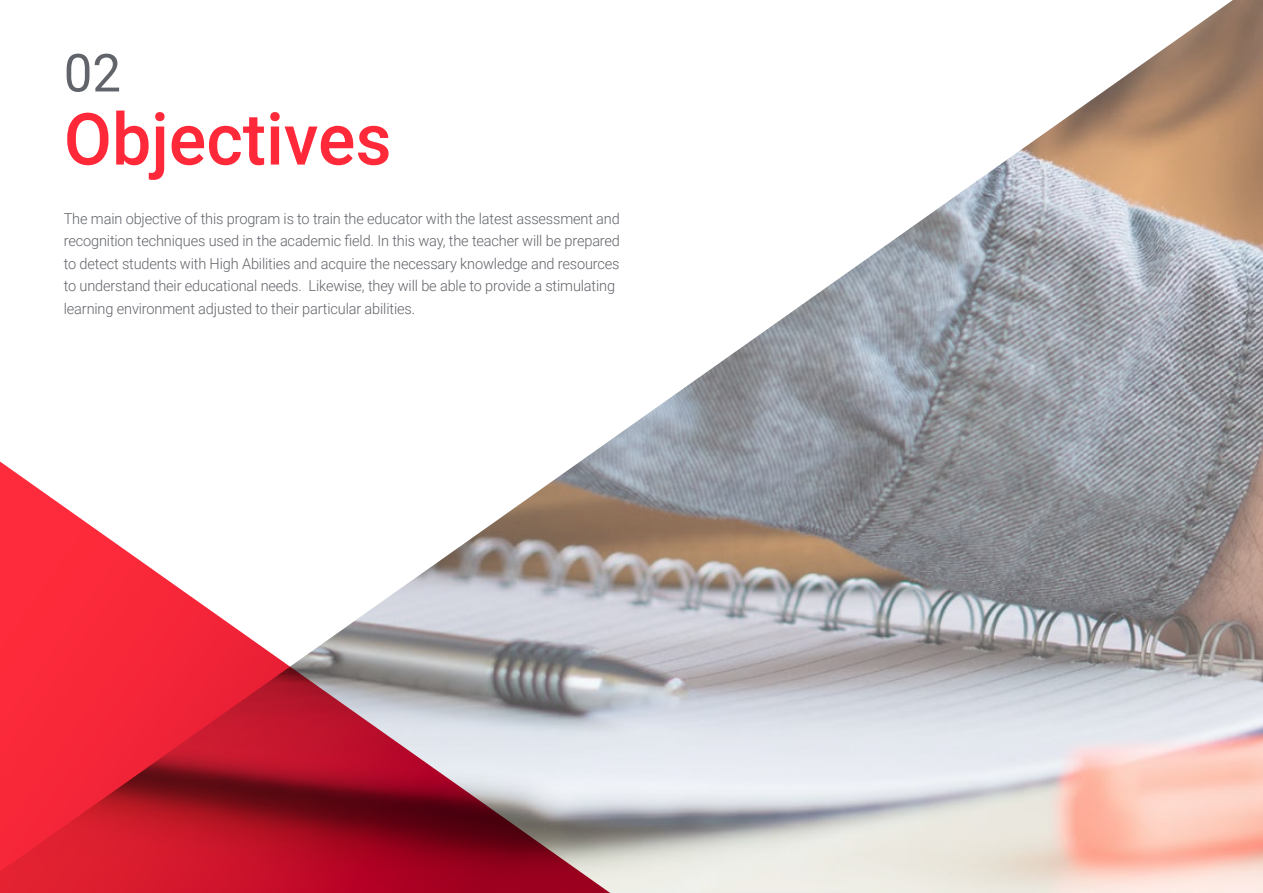
<style>
.page{position:relative;width:1263px;height:893px;background:#fff}
.page>*{position:absolute;margin:0;border:0;box-sizing:border-box;transform-origin:0 0}
.t1{font:500 72px "Roboto";color:#ff293a}
.t2{font:52.5px "Roboto";color:#61646a}
.t3{font:300 15px/22.5px "Roboto";letter-spacing:-.01em;color:#61646a}
</style>
<div class="page">
<img style="left:602px;top:0;width:661px;height:893px">
<svg style="left:0;top:446px;width:640px;height:447px"></svg>
<h2 class="t2" style="left:64px;top:36px;width:59px">02</h2>
<h1 class="t1" style="left:64px;top:89px;width:329px">Objectives</h1>
<p class="t3" style="left:64px;top:207px;width:558px">The main objective of this program is to train the educator with the latest assessment and recognition techniques used in the academic field. In this way, the teacher will be prepared to detect students with High Abilities and acquire the necessary knowledge and resources to understand their educational needs. Likewise, they will be able to provide a stimulating learning environment adjusted to their particular abilities.</p>
</div>
